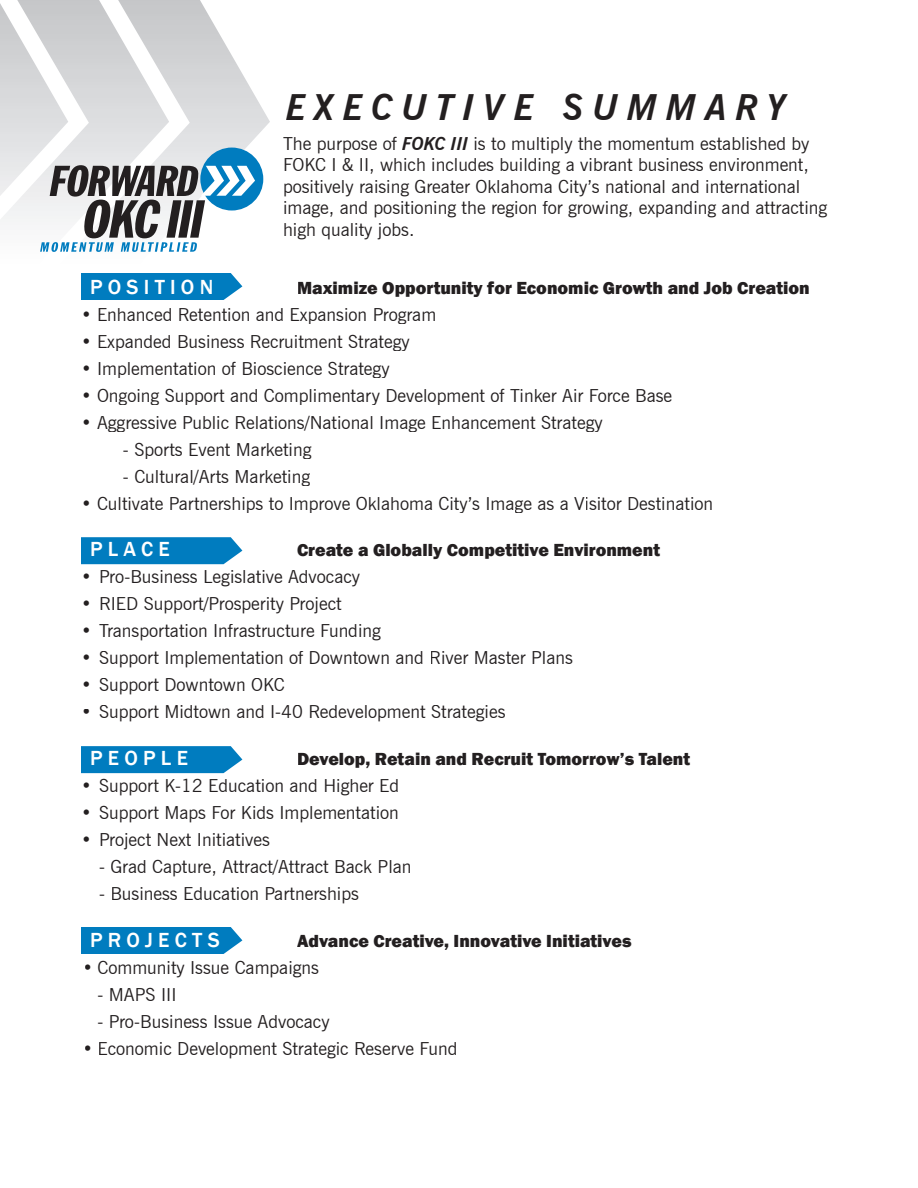
<style>
.page{position:relative;width:918px;height:1188px;background:#fff}
.page>*{position:absolute;margin:0;border:0;box-sizing:border-box;transform-origin:0 0}
.t1{font:italic 700 36px "News Gothic BT";letter-spacing:.25em;color:#231f20}
.t2{font:500 21px "Franklin Gothic";letter-spacing:.25em;color:#fff}
.t3{font:18px/21.6px "News Gothic BT";color:#231f20}
.t4{font:800 18px "Franklin Gothic";color:#231f20}
.s1{font-weight:700;font-style:italic}
</style>
<div class="page">
<svg style="left:255px;top:96px;width:15px;height:102px"></svg>
<div style="left:200px;top:148px;width:63px;height:63px;background:#007cbf;border-radius:50%"></div>
<div style="left:81px;top:927px;width:161px;height:27px;background:#007cbf"></div>
<svg style="left:81px;top:746px;width:161px;height:27px;background:#0c82c2"></svg>
<svg style="left:81px;top:537px;width:161px;height:27px;background:#0d82c2"></svg>
<svg style="left:0;top:0;width:255px;height:300px"></svg>
<h1 class="t1" style="left:286px;top:85px;width:502px">EXECUTIVE SUMMARY</h1>
<p class="t3" style="left:283px;top:132px;width:546px">The purpose of <span class="s1">FOKC III</span> is to multiply the momentum established by FOKC I &amp; II, which includes building a vibrant business environment, positively raising Greater Oklahoma City’s national and international image, and positioning the region for growing, expanding and attracting high quality jobs.</p>
<p class="t2" style="left:90px;top:274px;width:125px">POSITION</p>
<p class="t4" style="left:297px;top:276px;width:514px">Maximize Opportunity for Economic Growth and Job Creation</p>
<p class="t3" style="left:81px;top:303px;width:357px">• Enhanced Retention and Expansion Program</p>
<p class="t3" style="left:81px;top:330px;width:330px">• Expanded Business Recruitment Strategy</p>
<p class="t3" style="left:81px;top:357px;width:310px">• Implementation of Bioscience Strategy</p>
<p class="t3" style="left:81px;top:384px;width:593px">• Ongoing Support and Complimentary Development of Tinker Air Force Base</p>
<p class="t3" style="left:81px;top:411px;width:523px">• Aggressive Public Relations/National Image Enhancement Strategy</p>
<p class="t3" style="left:123px;top:438px;width:190px">- Sports Event Marketing</p>
<p class="t3" style="left:123px;top:465px;width:189px">- Cultural/Arts Marketing</p>
<p class="t3" style="left:81px;top:492px;width:634px">• Cultivate Partnerships to Improve Oklahoma City’s Image as a Visitor Destination</p>
<p class="t2" style="left:90px;top:536px;width:81px">PLACE</p>
<p class="t4" style="left:297px;top:539px;width:365px">Create a Globally Competitive Environment</p>
<p class="t3" style="left:81px;top:566px;width:281px">• Pro-Business Legislative Advocacy</p>
<p class="t3" style="left:81px;top:593px;width:262px">• RIED Support/Prosperity Project</p>
<p class="t3" style="left:81px;top:620px;width:301px">• Transportation Infrastructure Funding</p>
<p class="t3" style="left:81px;top:647px;width:493px">• Support Implementation of Downtown and River Master Plans</p>
<p class="t3" style="left:81px;top:674px;width:205px">• Support Downtown OKC</p>
<p class="t3" style="left:81px;top:701px;width:426px">• Support Midtown and I-40 Redevelopment Strategies</p>
<p class="t2" style="left:90px;top:745px;width:99px">PEOPLE</p>
<p class="t4" style="left:297px;top:747px;width:395px">Develop, Retain and Recruit Tomorrow’s Talent</p>
<p class="t3" style="left:81px;top:775px;width:320px">• Support K-12 Education and Higher Ed</p>
<p class="t3" style="left:81px;top:802px;width:319px">• Support Maps For Kids Implementation</p>
<p class="t3" style="left:81px;top:829px;width:190px">• Project Next Initiatives</p>
<p class="t3" style="left:99px;top:856px;width:314px">- Grad Capture, Attract/Attract Back Plan</p>
<p class="t3" style="left:99px;top:883px;width:261px">- Business Education Partnerships</p>
<p class="t2" style="left:90px;top:927px;width:131px">PROJECTS</p>
<p class="t4" style="left:297px;top:929px;width:336px">Advance Creative, Innovative Initiatives</p>
<p class="t3" style="left:82px;top:957px;width:238px">• Community Issue Campaigns</p>
<p class="t3" style="left:97px;top:984px;width:81px">- MAPS III</p>
<p class="t3" style="left:97px;top:1011px;width:234px">- Pro-Business Issue Advocacy</p>
<p class="t3" style="left:82px;top:1038px;width:376px">• Economic Development Strategic Reserve Fund</p>
</div>
